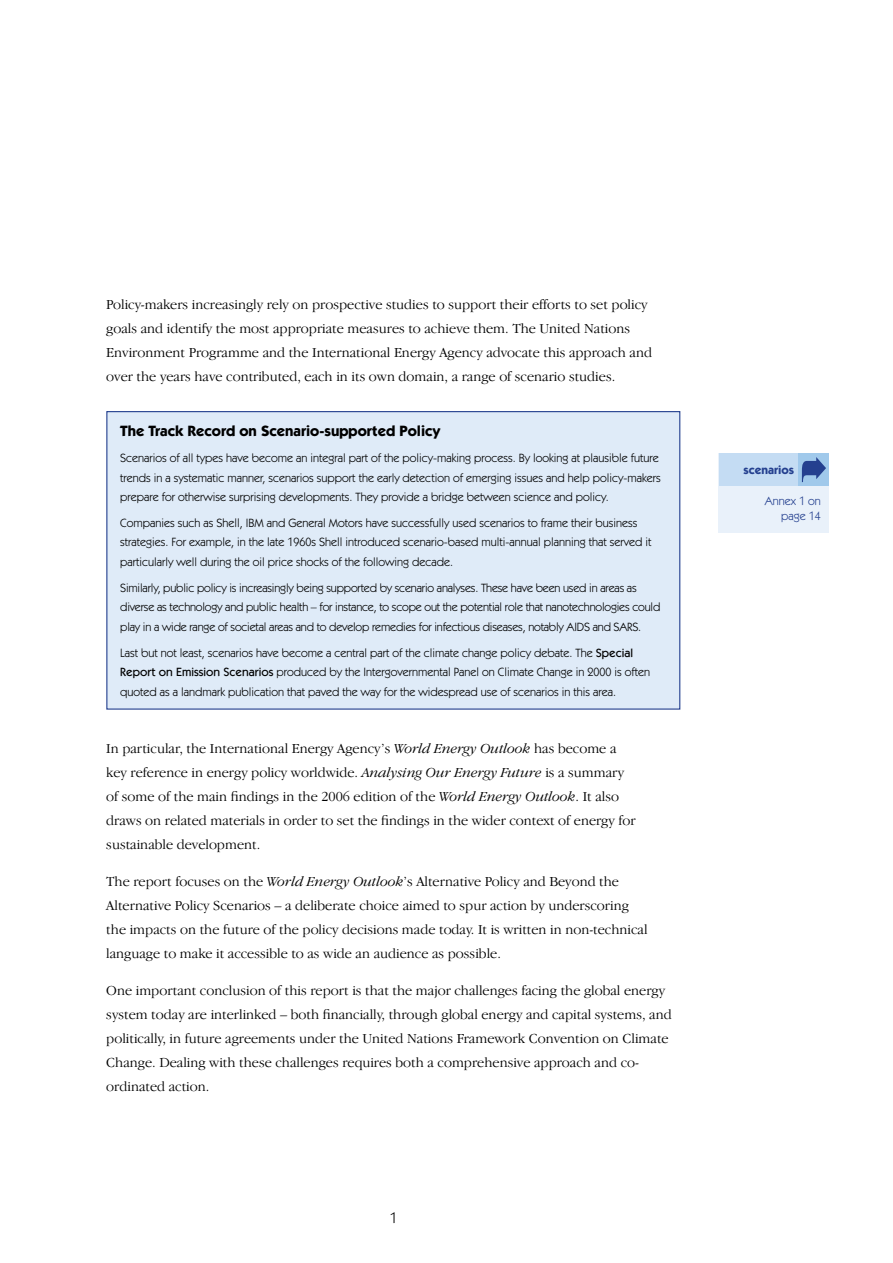
<style>
.page{position:relative;width:893px;height:1263px;background:#fff}
.page>*{position:absolute;margin:0;border:0;box-sizing:border-box;transform-origin:0 0}
.t1{font:700 15px "Itc Kabel";color:#000}
.t2{font:300 14.25px/24px "Garamond IT Cby BT";color:#000}
.t3{font:12px/19.5px "Itc Kabel";color:#000}
.t4{font:12px/15px "Itc Kabel";color:#24408f;text-align:right}
.t5{font:700 12px "Itc Kabel";color:#24408f}
.s1{font-weight:500}
.s2{font-style:italic}
</style>
<div class="page">
<div style="left:107px;top:412px;width:573px;height:297px;background:#dfebf8"></div>
<div style="left:106px;top:411px;width:574px;height:299px;border:1px solid #24408f"></div>
<div style="left:719px;top:453px;width:110px;height:80px;background:#e9f1fa"></div>
<div style="left:719px;top:453px;width:79px;height:33px;background:#c4dcf3"></div>
<div style="left:798px;top:453px;width:31px;height:33px;background:#a0c9eb"></div>
<svg style="left:802px;top:457px;width:24px;height:25px"></svg>
<p class="t2" style="left:106px;top:292px;width:547px">Policy-makers increasingly rely on prospective studies to support their efforts to set policy goals and identify the most appropriate measures to achieve them. The United Nations Environment Programme and the International Energy Agency advocate this approach and over the years have contributed, each in its own domain, a range of scenario studies.</p>
<p class="t1" style="left:120px;top:422px;width:322px">The Track Record on Scenario-supported Policy</p>
<p class="t3" style="left:120px;top:448px;width:542px">Scenarios of all types have become an integral part of the policy-making process. By looking at plausible future trends in a systematic manner, scenarios support the early detection of emerging issues and help policy-makers prepare for otherwise surprising developments. They provide a bridge between science and policy.</p>
<p class="t3" style="left:120px;top:513px;width:533px">Companies such as Shell, IBM and General Motors have successfully used scenarios to frame their business strategies. For example, in the late 1960s Shell introduced scenario-based multi-annual planning that served it particularly well during the oil price shocks of the following decade.</p>
<p class="t3" style="left:120px;top:578px;width:542px">Similarly, public policy is increasingly being supported by scenario analyses. These have been used in areas as diverse as technology and public health – for instance, to scope out the potential role that nanotechnologies could play in a wide range of societal areas and to develop remedies for infectious diseases, notably AIDS and SARS.</p>
<p class="t3" style="left:120px;top:643px;width:532px">Last but not least, scenarios have become a central part of the climate change policy debate. The <span class="s1">Special<br>Report on Emission Scenarios</span> produced by the Intergovernmental Panel on Climate Change in 2000 is often quoted as a landmark publication that paved the way for the widespread use of scenarios in this area.</p>
<p class="t2" style="left:106px;top:736px;width:531px">In particular, the International Energy Agency’s <span class="s2">World Energy Outlook</span> has become a key reference in energy policy worldwide. <span class="s2">Analysing Our Energy Future</span> is a summary of some of the main findings in the 2006 edition of the <span class="s2">World Energy Outlook</span>. It also draws on related materials in order to set the findings in the wider context of energy for sustainable development.</p>
<p class="t2" style="left:106px;top:869px;width:543px">The report focuses on the <span class="s2">World Energy Outlook</span>’s Alternative Policy and Beyond the Alternative Policy Scenarios – a deliberate choice aimed to spur action by underscoring the impacts on the future of the policy decisions made today. It is written in non-technical language to make it accessible to as wide an audience as possible.</p>
<p class="t2" style="left:106px;top:978px;width:567px">One important conclusion of this report is that the major challenges facing the global energy system today are interlinked – both financially, through global energy and capital systems, and politically, in future agreements under the United Nations Framework Convention on Climate Change. Dealing with these challenges requires both a comprehensive approach and co&shy;ordinated action.</p>
<p class="t5" style="left:744px;top:463px;width:52px">scenarios</p>
<p class="t4" style="left:765px;top:493px;width:58px">Annex 1 on page 14</p>
</div>
